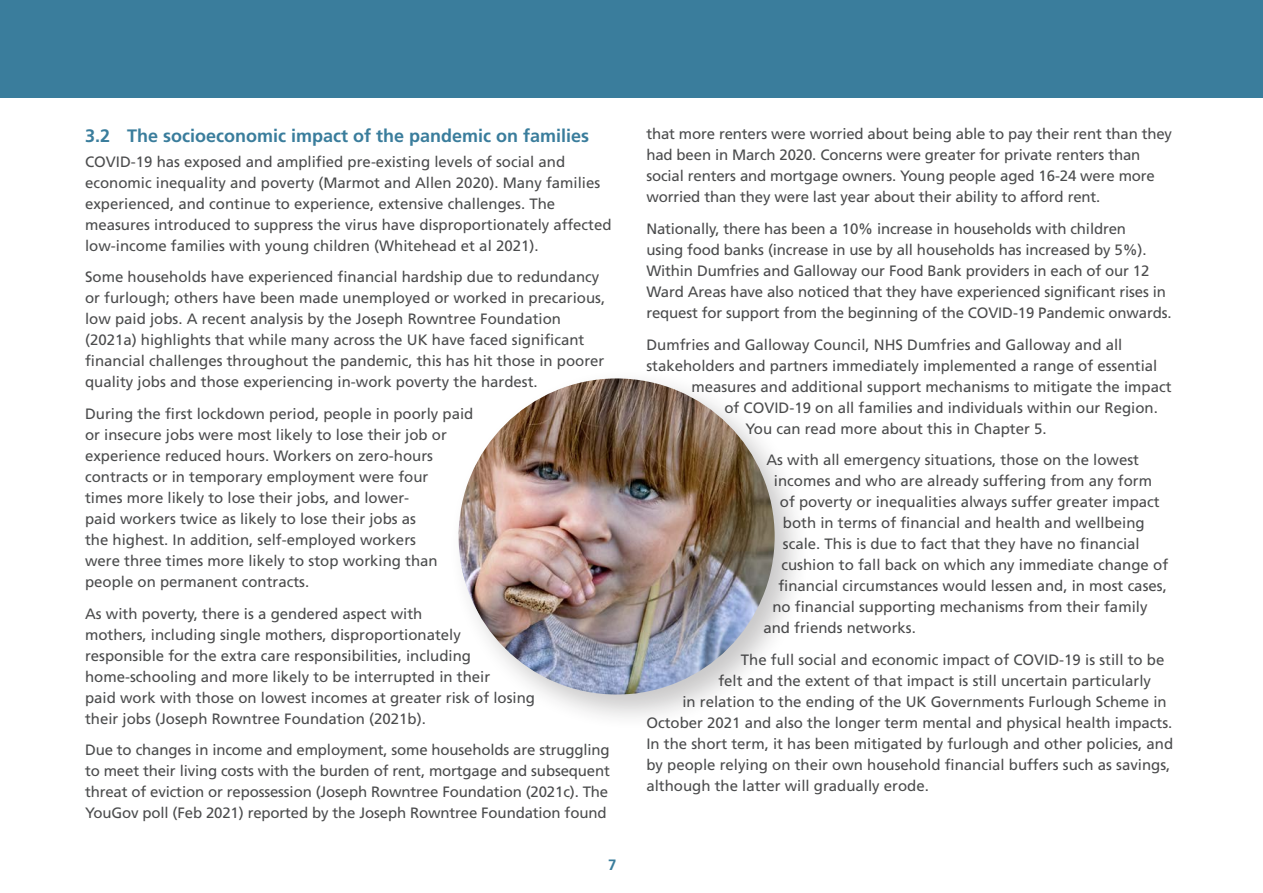
<style>
.page{position:relative;width:1263px;height:893px;background:#fff}
.page>*{position:absolute;margin:0;border:0;box-sizing:border-box;transform-origin:0 0}
.heading_2{font:700 18px "Frutiger";color:#3a7d9c}
.Body_Text{font:15px/21px "Frutiger";color:#4b4c4d}
.t1{font:700 15px "Frutiger";color:#3a7d9c}
</style>
<div class="page">
<div style="left:0;top:0;width:1263px;height:98px;background:#3a7d9c"></div>
<div style="left:448px;top:368px;width:363px;height:363px;background:#231f20;opacity:.25"></div>
<img style="left:459px;top:378px;width:316px;height:316px;border-radius:158px">
<p class="heading_2" style="left:85px;top:125px;width:506px">3.2 The socioeconomic impact of the pandemic on families</p>
<p class="Body_Text" style="left:85px;top:151px;width:528px">COVID-19 has exposed and amplified pre-existing levels of social and economic inequality and poverty (Marmot and Allen 2020). Many families experienced, and continue to experience, extensive challenges. The measures introduced to suppress the virus have disproportionately affected low-income families with young children (Whitehead et al 2021).</p>
<p class="Body_Text" style="left:85px;top:267px;width:522px">Some households have experienced financial hardship due to redundancy or furlough; others have been made unemployed or worked in precarious, low paid jobs. A recent analysis by the Joseph Rowntree Foundation (2021a) highlights that while many across the UK have faced significant financial challenges throughout the pandemic, this has hit those in poorer quality jobs and those experiencing in-work poverty the hardest.</p>
<p class="Body_Text" style="left:85px;top:403px;width:390px">During the first lockdown period, people in poorly paid or insecure jobs were most likely to lose their job or experience reduced hours. Workers on zero-hours contracts or in temporary employment were four<br>times more likely to lose their jobs, and lower-<br>paid workers twice as likely to lose their jobs as<br>the highest. In addition, self-employed workers<br>were three times more likely to stop working than people on permanent contracts.</p>
<p class="Body_Text" style="left:85px;top:603px;width:451px">As with poverty, there is a gendered aspect with<br>mothers, including single mothers, disproportionately responsible for the extra care responsibilities, including home-schooling and more likely to be interrupted in their<br>paid work with those on lowest incomes at greater risk of losing their jobs (Joseph Rowntree Foundation (2021b).</p>
<p class="Body_Text" style="left:85px;top:740px;width:526px;text-align:justify">Due to changes in income and employment, some households are struggling to meet their living costs with the burden of rent, mortgage and subsequent threat of eviction or repossession (Joseph Rowntree Foundation (2021c). The YouGov poll (Feb 2021) reported by the Joseph Rowntree Foundation found</p>
<p class="t1" style="left:608px;top:855px;width:10px">7</p>
<p class="Body_Text" style="left:646px;top:123px;width:527px">that more renters were worried about being able to pay their rent than they had been in March 2020. Concerns were greater for private renters than social renters and mortgage owners. Young people aged 16-24 were more worried than they were last year about their ability to afford rent.</p>
<p class="Body_Text" style="left:646px;top:218px;width:527px">Nationally, there has been a 10% increase in households with children<br>using food banks (increase in use by all households has increased by 5%).<br>Within Dumfries and Galloway our Food Bank providers in each of our 12<br>Ward Areas have also noticed that they have experienced significant rises in request for support from the beginning of the COVID-19 Pandemic onwards.</p>
<p class="Body_Text" style="left:646px;top:334px;width:477px">Dumfries and Galloway Council, NHS Dumfries and Galloway and all</p>
<p class="Body_Text" style="left:646px;top:355px;width:513px">stakeholders and partners immediately implemented a range of essential</p>
<p class="Body_Text" style="left:691px;top:376px;width:482px">measures and additional support mechanisms to mitigate the impact</p>
<p class="Body_Text" style="left:724px;top:397px;width:435px">of COVID-19 on all families and individuals within our Region.</p>
<p class="Body_Text" style="left:745px;top:418px;width:303px">You can read more about this in Chapter 5.</p>
<p class="Body_Text" style="left:766px;top:449px;width:374px">As with all emergency situations, those on the lowest</p>
<p class="Body_Text" style="left:774px;top:470px;width:380px">incomes and who are already suffering from any form</p>
<p class="Body_Text" style="left:780px;top:491px;width:381px">of poverty or inequalities always suffer greater impact</p>
<p class="Body_Text" style="left:783px;top:512px;width:363px">both in terms of financial and health and wellbeing</p>
<p class="Body_Text" style="left:783px;top:533px;width:358px">scale. This is due to fact that they have no financial</p>
<p class="Body_Text" style="left:781px;top:554px;width:388px">cushion to fall back on which any immediate change of</p>
<p class="Body_Text" style="left:778px;top:575px;width:390px">financial circumstances would lessen and, in most cases,</p>
<p class="Body_Text" style="left:772px;top:596px;width:377px">no financial supporting mechanisms from their family</p>
<p class="Body_Text" style="left:763px;top:617px;width:154px">and friends networks.</p>
<p class="Body_Text" style="left:741px;top:649px;width:425px">The full social and economic impact of COVID-19 is still to be</p>
<p class="Body_Text" style="left:718px;top:670px;width:434px">felt and the extent of that impact is still uncertain particularly</p>
<p class="Body_Text" style="left:682px;top:691px;width:486px">in relation to the ending of the UK Governments Furlough Scheme in</p>
<p class="Body_Text" style="left:646px;top:712px;width:527px">October 2021 and also the longer term mental and physical health impacts.</p>
<p class="Body_Text" style="left:646px;top:733px;width:528px">In the short term, it has been mitigated by furlough and other policies, and</p>
<p class="Body_Text" style="left:646px;top:754px;width:525px">by people relying on their own household financial buffers such as savings,</p>
<p class="Body_Text" style="left:646px;top:775px;width:284px">although the latter will gradually erode.</p>
</div>
